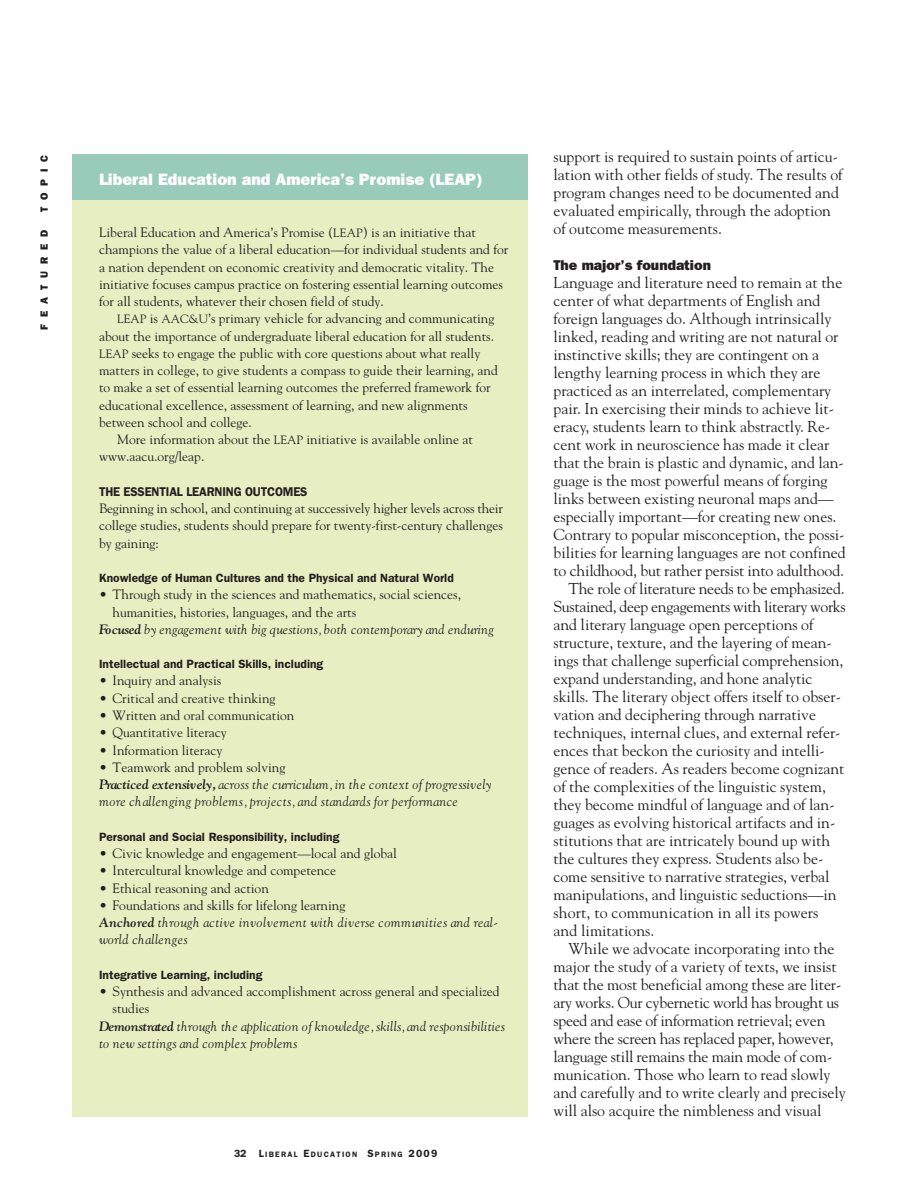
<style>
.page{position:relative;width:918px;height:1188px;background:#fff}
.page>*{position:absolute;margin:0;border:0;box-sizing:border-box;transform-origin:0 0}
.t1{font:800 16.5px "Franklin Gothic";color:#fff}
.t2{font:15.75px/18px "Goudy";color:#231f20}
.t3{font:15.75px "Goudy";letter-spacing:-.02em;color:#231f20}
.t4{font:800 14.25px "Franklin Gothic";color:#231f20}
.t5{font:13.5px/17.2px "Goudy";color:#231f20}
.t6{font:italic 13.5px/17.2px "Goudy";letter-spacing:.03em;color:#231f20}
.t7{font:600 12.75px "Franklin Gothic";letter-spacing:-.01em;color:#231f20;scale:.95 1}
.t8{font:600 12px "Franklin Gothic";color:#231f20}
.t9{font:800 10.5px "Franklin Gothic";letter-spacing:.66em;color:#231f20}
.t10{font:600 7.8px "Franklin Gothic";letter-spacing:.16em;color:#231f20}
.s1{font-size:10.5px}
.s2{font-size:12px}
.s3{font-weight:700}
.s4{font-style:normal}
</style>
<div class="page">
<div style="left:72px;top:155px;width:456px;height:962px;background:#e7efc2"></div>
<div style="left:72px;top:155px;width:456px;height:45px;background:#99cbbb"></div>
<p class="t9" style="left:41px;top:212px;width:59px;rotate:-90deg">TOPIC</p>
<p class="t2" style="left:554px;top:149px;width:291px">support is required to sustain points of articu&shy;lation with other fields of study. The results of program changes need to be documented and evaluated empirically, through the adoption of outcome measurements.</p>
<p class="t4" style="left:554px;top:260px;width:159px">The major’s foundation</p>
<p class="t2" style="left:554px;top:275px;width:290px">Language and literature need to remain at the</p>
<p class="t2" style="left:554px;top:293px;width:268px">center of what departments of English and</p>
<p class="t2" style="left:554px;top:311px;width:279px">foreign languages do. Although intrinsically</p>
<p class="t2" style="left:554px;top:329px;width:287px">linked, reading and writing are not natural or</p>
<p class="t2" style="left:554px;top:347px;width:267px">instinctive skills; they are contingent on a</p>
<p class="t2" style="left:554px;top:365px;width:268px">lengthy learning process in which they are</p>
<p class="t2" style="left:554px;top:383px;width:279px">practiced as an interrelated, complementary</p>
<p class="t2" style="left:554px;top:401px;width:282px">pair. In exercising their minds to achieve lit-</p>
<p class="t2" style="left:554px;top:419px;width:278px">eracy, students learn to think abstractly. Re-</p>
<p class="t2" style="left:554px;top:437px;width:277px">cent work in neuroscience has made it clear</p>
<p class="t2" style="left:554px;top:455px;width:292px">that the brain is plastic and dynamic, and lan-</p>
<p class="t2" style="left:554px;top:473px;width:276px">guage is the most powerful means of forging</p>
<p class="t2" style="left:554px;top:491px;width:282px">links between existing neuronal maps and—</p>
<p class="t2" style="left:554px;top:509px;width:285px">especially important—for creating new ones.</p>
<p class="t2" style="left:554px;top:527px;width:293px">Contrary to popular misconception, the possi-</p>
<p class="t2" style="left:554px;top:545px;width:294px">bilities for learning languages are not confined</p>
<p class="t2" style="left:554px;top:563px;width:292px">to childhood, but rather persist into adulthood.</p>
<p class="t2" style="left:568px;top:581px;width:278px">The role of literature needs to be emphasized.</p>
<p class="t3" style="left:554px;top:600px;width:294px">Sustained, deep engagements with literary works</p>
<p class="t2" style="left:554px;top:617px;width:261px">and literary language open perceptions of</p>
<p class="t2" style="left:554px;top:635px;width:280px">structure, texture, and the layering of mean-</p>
<p class="t2" style="left:554px;top:653px;width:292px">ings that challenge superficial comprehension,</p>
<p class="t2" style="left:554px;top:671px;width:261px">expand understanding, and hone analytic</p>
<p class="t2" style="left:554px;top:689px;width:289px">skills. The literary object offers itself to obser-</p>
<p class="t2" style="left:554px;top:707px;width:264px">vation and deciphering through narrative</p>
<p class="t2" style="left:554px;top:725px;width:289px">techniques, internal clues, and external refer-</p>
<p class="t2" style="left:554px;top:743px;width:273px">ences that beckon the curiosity and intelli-</p>
<p class="t2" style="left:554px;top:761px;width:292px">gence of readers. As readers become cognizant</p>
<p class="t2" style="left:554px;top:779px;width:274px">of the complexities of the linguistic system,</p>
<p class="t2" style="left:554px;top:797px;width:283px">they become mindful of language and of lan-</p>
<p class="t2" style="left:554px;top:815px;width:283px">guages as evolving historical artifacts and in-</p>
<p class="t2" style="left:554px;top:833px;width:278px">stitutions that are intricately bound up with</p>
<p class="t2" style="left:554px;top:851px;width:271px">the cultures they express. Students also be-</p>
<p class="t2" style="left:554px;top:869px;width:278px">come sensitive to narrative strategies, verbal</p>
<p class="t2" style="left:554px;top:887px;width:285px">manipulations, and linguistic seductions—in</p>
<p class="t2" style="left:554px;top:905px;width:267px">short, to communication in all its powers</p>
<p class="t2" style="left:554px;top:923px;width:102px">and limitations.</p>
<p class="t2" style="left:568px;top:941px;width:268px">While we advocate incorporating into the</p>
<p class="t2" style="left:554px;top:959px;width:285px">major the study of a variety of texts, we insist</p>
<p class="t2" style="left:554px;top:977px;width:289px">that the most beneficial among these are liter-</p>
<p class="t2" style="left:554px;top:995px;width:287px">ary works. Our cybernetic world has brought us</p>
<p class="t2" style="left:554px;top:1013px;width:273px">speed and ease of information retrieval; even</p>
<p class="t2" style="left:554px;top:1031px;width:282px">where the screen has replaced paper, however,</p>
<p class="t2" style="left:554px;top:1049px;width:280px">language still remains the main mode of com-</p>
<p class="t2" style="left:554px;top:1067px;width:279px">munication. Those who learn to read slowly</p>
<p class="t2" style="left:554px;top:1085px;width:294px">and carefully and to write clearly and precisely</p>
<p class="t2" style="left:554px;top:1103px;width:269px">will also acquire the nimbleness and visual</p>
<p class="t10" style="left:234px;top:1151px;width:205px"><span class="s1">32 L</span>IBERAL <span class="s1">E</span>DUCATION <span class="s1">S</span>PRING <span class="s1">2009</span></p>
<p class="t1" style="left:99px;top:174px;width:385px">Liberal Education and America’s Promise (LEAP)</p>
<p class="t5" style="left:99px;top:225px;width:411px">Liberal Education and America’s Promise (<span class="s2">LEAP</span>) is an initiative that champions the value of a liberal education—for individual students and for a nation dependent on economic creativity and democratic vitality. The initiative focuses campus practice on fostering essential learning outcomes for all students, whatever their chosen field of study.</p>
<p class="t5" style="left:117px;top:311px;width:379px"><span class="s2">LEAP</span> is <span class="s2">AAC&amp;U</span>’s primary vehicle for advancing and communicating</p>
<p class="t5" style="left:99px;top:328px;width:397px">about the importance of undergraduate liberal education for all students.</p>
<p class="t5" style="left:99px;top:345px;width:383px"><span class="s2">LEAP</span> seeks to engage the public with core questions about what really</p>
<p class="t5" style="left:99px;top:363px;width:400px">matters in college, to give students a compass to guide their learning, and</p>
<p class="t5" style="left:99px;top:380px;width:393px">to make a set of essential learning outcomes the preferred framework for</p>
<p class="t5" style="left:99px;top:397px;width:370px">educational excellence, assessment of learning, and new alignments</p>
<p class="t5" style="left:99px;top:415px;width:154px">between school and college.</p>
<p class="t5" style="left:117px;top:432px;width:357px">More information about the <span class="s2">LEAP</span> initiative is available online at</p>
<p class="t5" style="left:99px;top:449px;width:107px">www.aacu.org/leap.</p>
<p class="t7" style="left:99px;top:487px;width:221px">THE ESSENTIAL LEARNING OUTCOMES</p>
<p class="t5" style="left:99px;top:501px;width:405px;text-align:justify">Beginning in school, and continuing at successively higher levels across their college studies, students should prepare for twenty-first-century challenges by gaining:</p>
<p class="t8" style="left:99px;top:574px;width:356px">Knowledge of Human Cultures and the Physical and Natural World</p>
<p class="t5" style="left:99px;top:587px;width:364px">• Through study in the sciences and mathematics, social sciences,</p>
<p class="t5" style="left:113px;top:604px;width:245px">humanities, histories, languages, and the arts</p>
<p class="t6" style="left:99px;top:621px;width:396px"><span class="s3">Focused</span> by engagement with big questions, both contemporary and enduring</p>
<p class="t8" style="left:99px;top:660px;width:226px">Intellectual and Practical Skills, including</p>
<p class="t5" style="left:99px;top:673px;width:124px">• Inquiry and analysis</p>
<p class="t5" style="left:99px;top:690px;width:178px">• Critical and creative thinking</p>
<p class="t5" style="left:99px;top:708px;width:197px">• Written and oral communication</p>
<p class="t5" style="left:99px;top:725px;width:129px">• Quantitative literacy</p>
<p class="t5" style="left:99px;top:742px;width:125px">• Information literacy</p>
<p class="t6" style="left:99px;top:759px;width:394px"><span class="s4">• Teamwork and problem solving<br></span><span class="s3">Practiced extensively,</span> across the curriculum, in the context of progressively more challenging problems, projects, and standards for performance</p>
<p class="t8" style="left:99px;top:833px;width:242px">Personal and Social Responsibility, including</p>
<p class="t5" style="left:99px;top:846px;width:300px">• Civic knowledge and engagement—local and global</p>
<p class="t5" style="left:99px;top:863px;width:239px">• Intercultural knowledge and competence</p>
<p class="t5" style="left:99px;top:880px;width:171px">• Ethical reasoning and action</p>
<p class="t6" style="left:99px;top:897px;width:400px"><span class="s4">• Foundations and skills for lifelong learning<br></span><span class="s3">Anchored</span> through active involvement with diverse communities and real&shy;world challenges</p>
<p class="t8" style="left:99px;top:971px;width:165px">Integrative Learning, including</p>
<p class="t5" style="left:99px;top:984px;width:402px">• Synthesis and advanced accomplishment across general and specialized</p>
<p class="t5" style="left:113px;top:1001px;width:38px">studies</p>
<p class="t6" style="left:99px;top:1018px;width:408px"><span class="s3">Demonstrated</span> through the application of knowledge, skills, and responsibilities</p>
<p class="t6" style="left:99px;top:1035px;width:200px">to new settings and complex problems</p>
<p class="t9" style="left:41px;top:330px;width:102px;rotate:-90deg">FEATURED</p>
</div>
